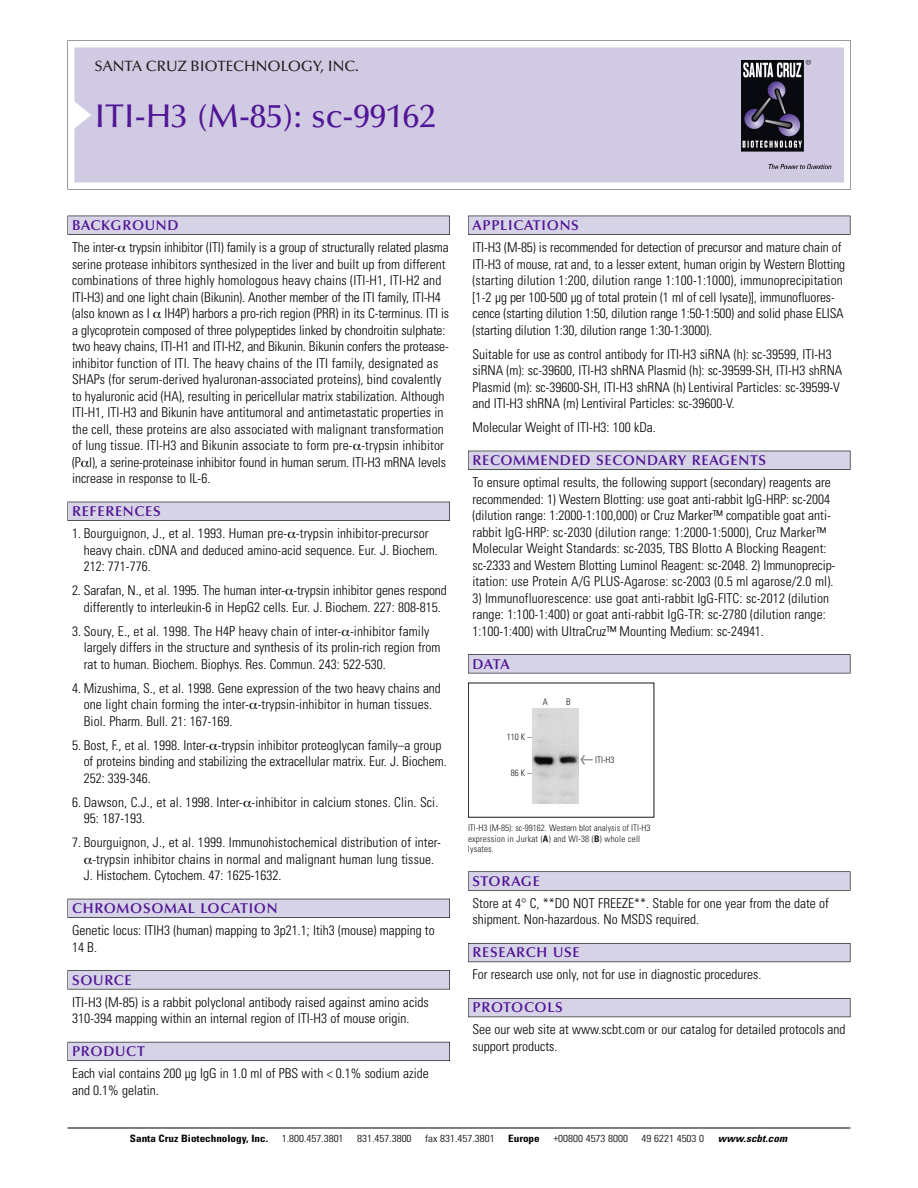
<style>
.page{position:relative;width:918px;height:1188px;background:#fff}
.page>*{position:absolute;margin:0;border:0;box-sizing:border-box;transform-origin:0 0}
.t1{font:500 33px "Optima";color:#511695}
.t2{font:500 15px "Optima";color:#231f20}
.t3{font:600 14.25px "Optima";letter-spacing:.05em;color:#511695}
.t4{font:300 condensed 13.5px/16.5px "Univers";color:#000}
.t5{font:300 condensed 10.2px "Univers";color:#000;scale:1.1 1}
.t6{font:700 condensed 10.2px "Univers";color:#000;scale:1.1 1}
.t7{font:italic 700 condensed 10.2px "Univers";letter-spacing:.005em;color:#000;scale:1.1 1}
.t8{font:9px/10.5px "Univers Condensed Light+VBPQLY";color:#191919}
.s1{font-family:"Meta Plus Book Roman+XNYHJE";font-size:10.5px}
.s2{font-family:"Univers Condensed Bold+WFRCRW"}
</style>
<div class="page">
<svg style="left:68px;top:40px;width:783px;height:149px"></svg>
<div style="left:74px;top:47px;width:770px;height:135px;background:#d1cae3"></div>
<img style="left:741px;top:60px;width:90px;height:108px">
<div style="left:68px;top:216px;width:382px;height:19px;background:#525155"></div>
<div style="left:68px;top:216px;width:381px;height:18px;background:#d7d3e7"></div>
<div style="left:68px;top:502px;width:382px;height:19px;background:#515055"></div>
<div style="left:68px;top:502px;width:381px;height:18px;background:#d7d3e7"></div>
<div style="left:68px;top:899px;width:382px;height:19px;background:#525158"></div>
<div style="left:68px;top:899px;width:381px;height:18px;background:#d7d3e7"></div>
<div style="left:68px;top:970px;width:382px;height:19px;background:#575759"></div>
<div style="left:68px;top:971px;width:381px;height:18px;background:#d7d3e7"></div>
<div style="left:68px;top:1042px;width:382px;height:19px;background:#5b5a62"></div>
<div style="left:68px;top:1042px;width:381px;height:18px;background:#d7d3e7"></div>
<div style="left:468px;top:216px;width:382px;height:19px;background:#525155"></div>
<div style="left:468px;top:216px;width:382px;height:18px;background:#d7d3e7"></div>
<div style="left:468px;top:451px;width:382px;height:19px;background:#515055"></div>
<div style="left:468px;top:451px;width:382px;height:18px;background:#d7d3e7"></div>
<div style="left:468px;top:654px;width:382px;height:19px;background:#545357"></div>
<div style="left:468px;top:655px;width:382px;height:18px;background:#d7d3e7"></div>
<div style="left:468px;top:871px;width:382px;height:20px;background:#666"></div>
<div style="left:468px;top:872px;width:382px;height:18px;background:#d7d3e7"></div>
<div style="left:468px;top:943px;width:382px;height:19px;background:#5b5961"></div>
<div style="left:468px;top:944px;width:382px;height:18px;background:#d7d3e7"></div>
<div style="left:468px;top:998px;width:382px;height:19px;background:#535259"></div>
<div style="left:468px;top:999px;width:382px;height:18px;background:#d7d3e7"></div>
<hr style="left:68px;top:1128px;width:782px;height:1px;background:#000">
<div style="left:468px;top:683px;width:186px;height:135px;border:1px solid #191919"></div>
<img style="left:533px;top:708px;width:45px;height:95px">
<p class="t2" style="left:94px;top:61px;width:266px">SANTA CRUZ BIOTECHNOLOGY, INC.</p>
<h1 class="t1" style="left:94px;top:103px;width:343px">ITI-H3 (M-85): sc-99162</h1>
<p class="t3" style="left:72px;top:219px;width:108px">BACKGROUND</p>
<p class="t4" style="left:72px;top:240px;width:379px">The inter- trypsin inhibitor (ITI) family is a group of structurally related plasma serine protease inhibitors synthesized in the liver and built up from different combinations of three highly homologous heavy chains (ITI-H1, ITI-H2 and ITI-H3) and one light chain (Bikunin). Another member of the ITI family, ITI-H4 (also known as I IH4P) harbors a pro-rich region (PRR) in its C-terminus. ITI is a glycoprotein composed of three polypeptides linked by chondroitin sulphate: two heavy chains, ITI-H1 and ITI-H2, and Bikunin. Bikunin confers the protease&shy;inhibitor function of ITI. The heavy chains of the ITI family, designated as SHAPs (for serum-derived hyaluronan-associated proteins), bind covalently to hyaluronic acid (HA), resulting in pericellular matrix stabilization. Although ITI-H1, ITI-H3 and Bikunin have antitumoral and antimetastatic properties in the cell, these proteins are also associated with malignant transformation of lung tissue. ITI-H3 and Bikunin associate to form pre- -trypsin inhibitor (P I), a serine-proteinase inhibitor found in human serum. ITI-H3 mRNA levels increase in response to IL-6.</p>
<p class="t3" style="left:72px;top:506px;width:90px">REFERENCES</p>
<p class="t4" style="left:84px;top:526px;width:356px;text-indent:-12px">1. Bourguignon, J., et al. 1993. Human pre- -trypsin inhibitor-precursor heavy chain. cDNA and deduced amino-acid sequence. Eur. J. Biochem.<br>212: 771-776.</p>
<p class="t4" style="left:72px;top:583px;width:376px;text-align:center">2. Sarafan, N., et al. 1995. The human inter- -trypsin inhibitor genes respond differently to interleukin-6 in HepG2 cells. Eur. J. Biochem. 227: 808-815.</p>
<p class="t4" style="left:84px;top:624px;width:358px;text-indent:-12px">3. Soury, E., et al. 1998. The H4P heavy chain of inter- -inhibitor family largely differs in the structure and synthesis of its prolin-rich region from rat to human. Biochem. Biophys. Res. Commun. 243: 522-530.</p>
<p class="t4" style="left:84px;top:681px;width:359px;text-indent:-12px">4. Mizushima, S., et al. 1998. Gene expression of the two heavy chains and one light chain forming the inter- -trypsin-inhibitor in human tissues.<br>Biol. Pharm. Bull. 21: 167-169.</p>
<p class="t4" style="left:84px;top:738px;width:365px;text-indent:-12px">5. Bost, F., et al. 1998. Inter- -trypsin inhibitor proteoglycan family–a group of proteins binding and stabilizing the extracellular matrix. Eur. J. Biochem.<br>252: 339-346.</p>
<p class="t4" style="left:84px;top:795px;width:356px;text-indent:-12px">6. Dawson, C.J., et al. 1998. Inter- -inhibitor in calcium stones. Clin. Sci.<br>95: 187-193.</p>
<p class="t4" style="left:72px;top:835px;width:370px">7. Bourguignon, J., et al. 1999. Immunohistochemical distribution of inter-</p>
<p class="t4" style="left:92px;top:852px;width:343px">-trypsin inhibitor chains in normal and malignant human lung tissue.</p>
<p class="t4" style="left:84px;top:868px;width:199px">J. Histochem. Cytochem. 47: 1625-1632.</p>
<p class="t3" style="left:72px;top:903px;width:207px">CHROMOSOMAL LOCATION</p>
<p class="t4" style="left:72px;top:923px;width:364px">Genetic locus: ITIH3 (human) mapping to 3p21.1; Itih3 (mouse) mapping to<br>14 B.</p>
<p class="t3" style="left:72px;top:974px;width:61px">SOURCE</p>
<p class="t4" style="left:72px;top:995px;width:358px">ITI-H3 (M-85) is a rabbit polyclonal antibody raised against amino acids<br>310-394 mapping within an internal region of ITI-H3 of mouse origin.</p>
<p class="t3" style="left:72px;top:1046px;width:74px">PRODUCT</p>
<p class="t4" style="left:72px;top:1066px;width:358px">Each vial contains 200 µg IgG in 1.0 ml of PBS with &lt; 0.1% sodium azide and 0.1% gelatin.</p>
<p class="t3" style="left:473px;top:219px;width:108px">APPLICATIONS</p>
<p class="t4" style="left:473px;top:240px;width:374px">ITI-H3 (M-85) is recommended for detection of precursor and mature chain of ITI-H3 of mouse, rat and, to a lesser extent, human origin by Western Blotting (starting dilution 1:200, dilution range 1:100-1:1000), immunoprecipitation [1-2 µg per 100-500 µg of total protein (1 ml of cell lysate)], immunofluores&shy;cence (starting dilution 1:50, dilution range 1:50-1:500) and solid phase ELISA (starting dilution 1:30, dilution range 1:30-1:3000).</p>
<p class="t4" style="left:473px;top:347px;width:371px">Suitable for use as control antibody for ITI-H3 siRNA (h): sc-39599, ITI-H3 siRNA (m): sc-39600, ITI-H3 shRNA Plasmid (h): sc-39599-SH, ITI-H3 shRNA Plasmid (m): sc-39600-SH, ITI-H3 shRNA (h) Lentiviral Particles: sc-39599-V and ITI-H3 shRNA (m) Lentiviral Particles: sc-39600-V.</p>
<p class="t4" style="left:473px;top:420px;width:185px">Molecular Weight of ITI-H3: 100 kDa.</p>
<p class="t3" style="left:473px;top:455px;width:295px">RECOMMENDED SECONDARY REAGENTS</p>
<p class="t4" style="left:473px;top:475px;width:364px">To ensure optimal results, the following support (secondary) reagents are recommended: 1) Western Blotting: use goat anti-rabbit IgG-HRP: sc-2004 (dilution range: 1:2000-1:100,000) or Cruz Marker™ compatible goat anti&shy;rabbit IgG-HRP: sc-2030 (dilution range: 1:2000-1:5000), Cruz Marker™ Molecular Weight Standards: sc-2035, TBS Blotto A Blocking Reagent: sc-2333 and Western Blotting Luminol Reagent: sc-2048. 2) Immunoprecip&shy;itation: use Protein A/G PLUS-Agarose: sc-2003 (0.5 ml agarose/2.0 ml).</p>
<p class="t4" style="left:473px;top:591px;width:358px">3) Immunofluorescence: use goat anti-rabbit IgG-FITC: sc-2012 (dilution range: 1:100-1:400) or goat anti-rabbit IgG-TR: sc-2780 (dilution range:<br>1:100-1:400) with UltraCruz™ Mounting Medium: sc-24941.</p>
<p class="t3" style="left:473px;top:658px;width:39px">DATA</p>
<p class="t8" style="left:543px;top:697px;width:7px">A</p>
<p class="t8" style="left:566px;top:697px;width:6px">B</p>
<p class="t8" style="left:507px;top:733px;width:26px">110 K –</p>
<p class="t8" style="left:511px;top:769px;width:22px">86K–</p>
<p class="t8" style="left:580px;top:755px;width:36px"><span class="s1">&lt;</span> ITI-H3</p>
<p class="t8" style="left:468px;top:824px;width:184px">ITI-H3 (M-85): sc-99162. Western blot analysis of ITI-H3 expression in Jurkat (<span class="s2">A</span>) and WI-38 (<span class="s2">B</span>) whole cell lysates.</p>
<p class="t3" style="left:473px;top:875px;width:69px">STORAGE</p>
<p class="t4" style="left:473px;top:896px;width:358px">Store at 4° C, **DO NOT FREEZE**. Stable for one year from the date of shipment. Non-hazardous. No MSDS required.</p>
<p class="t3" style="left:473px;top:947px;width:109px">RESEARCH USE</p>
<p class="t4" style="left:473px;top:968px;width:290px">For research use only, not for use in diagnostic procedures.</p>
<p class="t3" style="left:473px;top:1002px;width:92px">PROTOCOLS</p>
<p class="t4" style="left:473px;top:1023px;width:375px">See our web site at www.scbt.com or our catalog for detailed protocols and support products.</p>
<p class="t6" style="left:130px;top:1135px;width:127px">Santa Cruz Biotechnology, Inc.</p>
<p class="t5" style="left:282px;top:1135px;width:58px">1.800.457.3801</p>
<p class="t5" style="left:357px;top:1135px;width:51px">831.457.3800</p>
<p class="t5" style="left:425px;top:1135px;width:65px">fax 831.457.3801</p>
<p class="t6" style="left:508px;top:1135px;width:30px">Europe</p>
<p class="t5" style="left:553px;top:1135px;width:69px">+00800 4573 8000</p>
<p class="t5" style="left:642px;top:1135px;width:58px">49 6221 4503 0</p>
<p class="t7" style="left:718px;top:1135px;width:64px">www.scbt.com</p>
</div>
